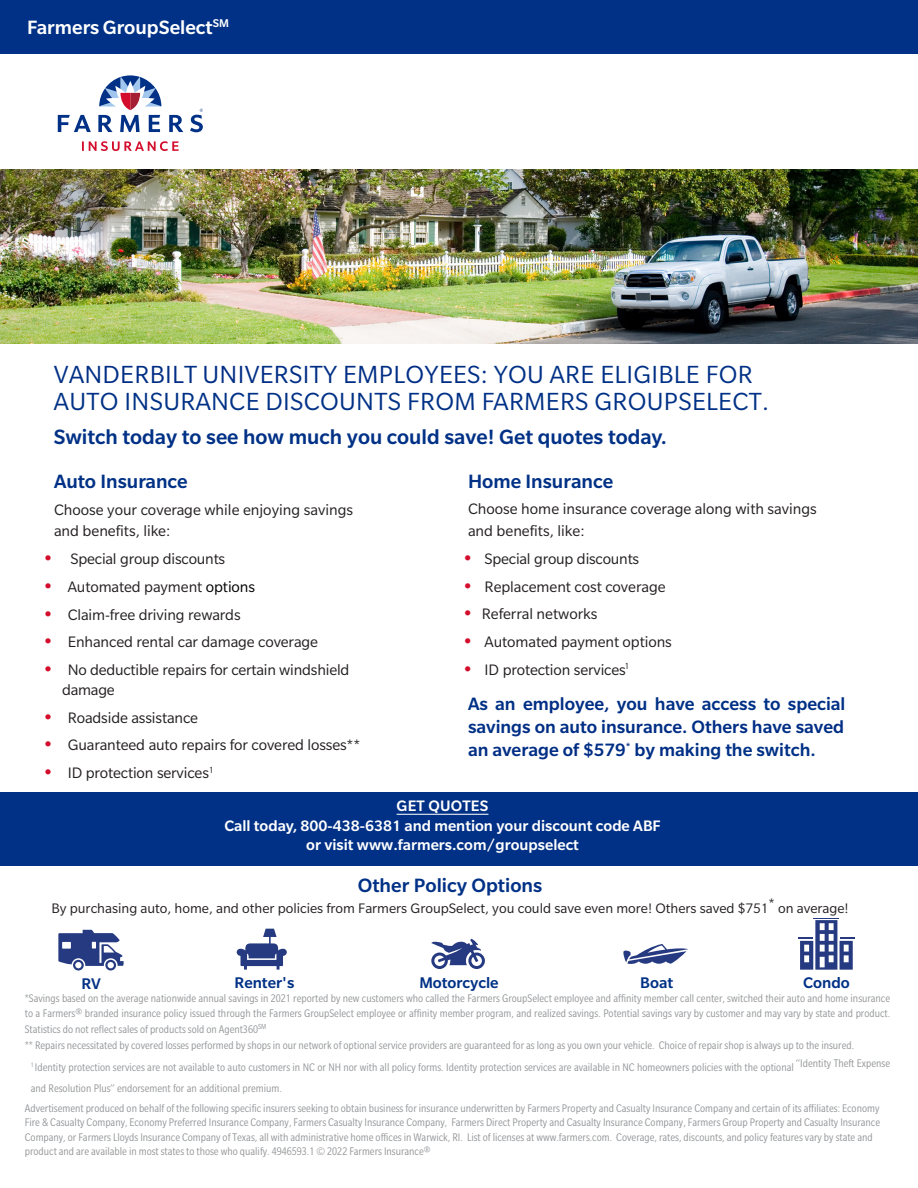
<style>
.page{position:relative;width:918px;height:1188px;background:#fff}
.page>*{position:absolute;margin:0;border:0;box-sizing:border-box;transform-origin:0 0}
.Headline_subhead{font:27px/27px "Slate Pro";letter-spacing:.01em;color:#003186}
.Headline_subhead-2{font:500 22.5px "Slate Pro";color:#003186}
.Body{font:500 21px "Slate Pro";color:#003186}
.Farmers_GroupSelect{font:500 21px "Slate Pro";color:#fff}
.Subhead{font:500 21px "Slate Pro";color:#003186}
.Body-2{font:500 19.5px/23.2px "Slate Pro";color:#002e85;text-align:justify}
.Subhead-2{font:500 16.8px "Slate Pro";color:#003186}
.Body-3{font:16.5px/21px "Slate Pro";letter-spacing:-.005em;color:#231f20}
.Body-4{font:500 16.5px/19.8px "Slate Pro";color:#fff;text-align:center}
.Body-5{font:15px "Slate Pro";color:#231f20}
.Legal{font:condensed 12px/15.6px "Slate Pro";color:#939598}
.s1{color:#002e85}
.s2{font-weight:500;font-size:19.5px;color:#d30d2b}
.s3{color:#000}
.s4{color:#003186}
</style>
<div class="page">
<svg style="left:58px;top:115px;width:33px;height:17px"></svg>
<svg style="left:169px;top:115px;width:14px;height:17px"></svg>
<svg style="left:82px;top:141px;width:97px;height:10px"></svg>
<svg style="left:98px;top:75px;width:64px;height:57px"></svg>
<svg style="left:190px;top:109px;width:13px;height:23px"></svg>
<div style="left:0;top:0;width:918px;height:54px;background:#003186"></div>
<img style="left:0;top:170px;width:918px;height:173px">
<div style="left:0;top:792px;width:918px;height:74px;background:#003186"></div>
<svg style="left:58px;top:930px;width:66px;height:41px"></svg>
<svg style="left:798px;top:920px;width:56px;height:50px"></svg>
<svg style="left:431px;top:939px;width:54px;height:30px"></svg>
<svg style="left:623px;top:944px;width:65px;height:20px"></svg>
<svg style="left:236px;top:929px;width:51px;height:41px"></svg>
<hr style="left:397px;top:814px;width:91px;height:1px;background:#fff">
<p class="Farmers_GroupSelect" style="left:27px;top:16px;width:203px">Farmers GroupSelect<sup>SM</sup></p>
<p class="Headline_subhead" style="left:54px;top:361px;width:717px"><span class="s1">VANDERBILT UNIVERSITY EMPLOYEES:</span> YOU ARE ELIGIBLE FOR<br>AUTO INSURANCE DISCOUNTS FROM FARMERS GROUPSELECT.</p>
<p class="Headline_subhead-2" style="left:54px;top:425px;width:615px">Switch today to see how much you could save! Get quotes today.</p>
<p class="Subhead" style="left:54px;top:470px;width:135px">Auto Insurance</p>
<p class="Body-3" style="left:54px;top:500px;width:301px">Choose your coverage while enjoying savings and benefits, like:</p>
<p class="Body-3" style="left:43px;top:548px;width:184px"><span class="s2">•</span> Special group discounts</p>
<p class="Body-3" style="left:43px;top:576px;width:214px"><span class="s2">•</span> Automated payment <span class="s3">options</span></p>
<p class="Body-3" style="left:43px;top:604px;width:199px"><span class="s2">•</span> Claim-free driving rewards</p>
<p class="Body-3" style="left:43px;top:632px;width:277px"><span class="s2">•</span> Enhanced rental car damage coverage</p>
<p class="Body-3" style="left:62px;top:660px;width:289px;line-height:19.8px;text-indent:-19px"><span class="s2">•</span> No deductible repairs for certain windshield damage</p>
<p class="Body-3" style="left:43px;top:707px;width:157px"><span class="s2">•</span> Roadside assistance</p>
<p class="Body-3" style="left:43px;top:735px;width:319px"><span class="s2">•</span> Guaranteed auto repairs for covered losses**</p>
<p class="Body-3" style="left:43px;top:762px;width:172px"><span class="s2">•</span> ID protection services<sup>1</sup></p>
<p class="Body" style="left:468px;top:470px;width:147px">Home Insurance</p>
<p class="Body-3" style="left:468px;top:498px;width:350px;line-height:22.2px">Choose home insurance coverage along with savings and benefits, like:</p>
<p class="Body-3" style="left:463px;top:548px;width:178px"><span class="s2">•</span> Special group discounts</p>
<p class="Body-3" style="left:463px;top:576px;width:205px"><span class="s2">•</span> Replacement cost coverage</p>
<p class="Body-3" style="left:463px;top:603px;width:136px"><span class="s2">•</span> Referral networks</p>
<p class="Body-3" style="left:463px;top:631px;width:211px"><span class="s2">•</span> Automated payment options</p>
<p class="Body-3" style="left:463px;top:659px;width:168px"><span class="s2">•</span> ID protection services<sup>1</sup></p>
<p class="Body-2" style="left:468px;top:691px;width:379px"><span class="s4">As an</span> employee, y<span class="s4">ou have access to special savin</span>gs on auto insurance. Others have saved an average of $579<sup>*</sup> by m<span class="s4">aking the switch.</span></p>
<p class="Body-4" style="left:224px;top:796px;width:438px">GET QUOTES<br>Call today, 800-438-6381 and mention your discount code ABF or visit www.farmers.com/groupselect</p>
<p class="Body" style="left:358px;top:873px;width:186px">Other Policy Options</p>
<p class="Body-5" style="left:51px;top:900px;width:799px">By purchasing auto, home, and other policies from Farmers GroupSelect, you could save even more! Others saved $751* on average!</p>
<p class="Subhead-2" style="left:81px;top:975px;width:21px">RV</p>
<p class="Subhead-2" style="left:235px;top:974px;width:61px">Renter's</p>
<p class="Subhead-2" style="left:419px;top:974px;width:81px">Motorcycle</p>
<p class="Subhead-2" style="left:640px;top:974px;width:34px">Boat</p>
<p class="Subhead-2" style="left:803px;top:974px;width:48px">Condo</p>
<p class="Legal" style="left:25px;top:990px;width:867px">*Savings based on the average nationwide annual savings in 2021 reported by new customers who called the Farmers GroupSelect employee and affinity member call center, switched their auto and home insurance to a Farmers® branded insurance policy issued through the Farmers GroupSelect employee or affinity member program, and realized savings. Potential savings vary by customer and may vary by state and product.<br>Statistics do not reflect sales of products sold on Agent360<sup>SM<br></sup>** Repairs necessitated by covered losses performed by shops in our network of optional service providers are guaranteed for as long as you own your vehicle. Choice of repair shop is always up to the insured.</p>
<p class="Legal" style="left:31px;top:1059px;width:861px"><sup>1</sup> Identity protection services are not available to auto customers in NC or NH nor with all policy forms. Identity protection services are available in NC homeowners policies with the optional “Identity Theft Expense</p>
<p class="Legal" style="left:31px;top:1080px;width:253px">and Resolution Plus” endorsement for an additional premium.</p>
<p class="Legal" style="left:25px;top:1100px;width:856px">Advertisement produced on behalf of the following specific insurers seeking to obtain business for insurance underwritten by Farmers Property and Casualty Insurance Company and certain of its affiliates: Economy</p>
<p class="Legal" style="left:25px;top:1115px;width:857px;line-height:14.4px">Fire &amp; Casualty Company, Economy Preferred Insurance Company, Farmers Casualty Insurance Company, Farmers Direct Property and Casualty Insurance Company, Farmers Group Property and Casualty Insurance<br>Company, or Farmers Lloyds Insurance Company of Texas, all with administrative home offices in Warwick, RI. List of licenses at www.farmers.com. Coverage, rates, discounts, and policy features vary by state and product and are available in most states to those who qualify. 4946593.1 © 2022 Farmers Insurance®</p>
</div>
